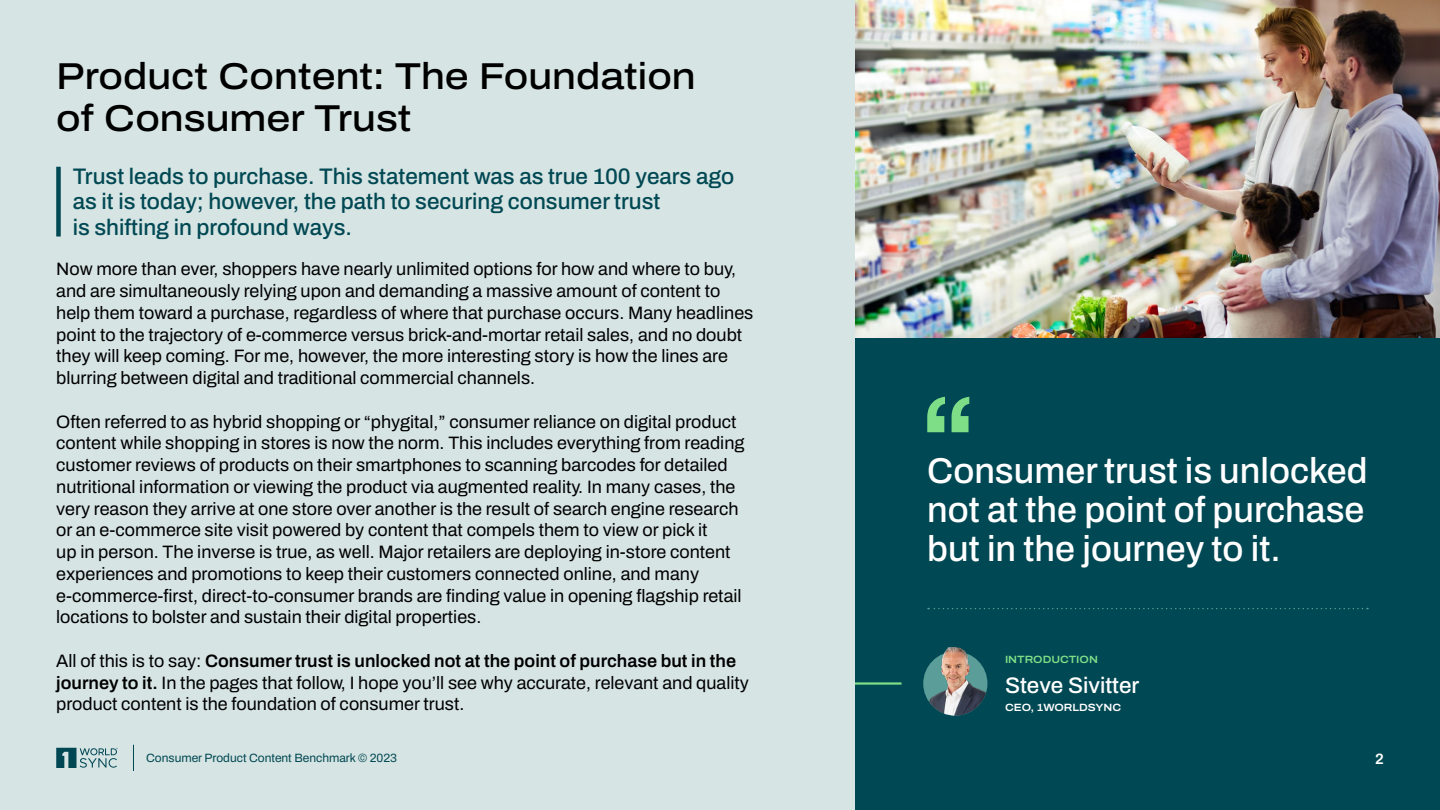
<style>
.page{position:relative;width:1440px;height:810px;background:#fff}
.page>*{position:absolute;margin:0;border:0;box-sizing:border-box;transform-origin:0 0}
.t1{font:500 37.5px/42px "Archivo Semi Expanded";color:#000}
.t2{font:500 36px/39px "Archivo";color:#fff;text-align:justify}
.t3{font:500 22.5px/25.5px "Archivo";color:#004853}
.t4{font:500 22.5px "Archivo";color:#fff}
.t5{font:18px/21.8px "Archivo";color:#000}
.t6{font:600 15px "Archivo";color:#fff}
.t7{font:12px "Archivo";color:#004853}
.t8{font:600 10.5px "Archivo Semi Expanded";color:#fff}
.t9{font:600 10.5px "Archivo Semi Expanded";color:#7ede88}
.s1{font-weight:600}
</style>
<div class="page">
<div style="left:855px;top:0;width:585px;height:810px;background:#004853"></div>
<div style="left:0;top:0;width:855px;height:810px;background:#d6e4e3"></div>
<div style="left:56px;top:167px;width:5px;height:70px;background:#004853"></div>
<svg style="left:56px;top:748px;width:62px;height:20px"></svg>
<svg style="left:133px;top:745px;width:1px;height:26px"></svg>
<svg style="left:927px;top:397px;width:42px;height:35px"></svg>
<hr style="left:855px;top:682px;width:47px;height:3px;background:#7ede88">
<img style="left:855px;top:0;width:585px;height:338px">
<svg style="left:928px;top:608px;width:440px;height:1px"></svg>
<img style="left:923px;top:646px;width:64px;height:70px">
<h1 class="t1" style="left:56px;top:55px;width:641px">Product Content: The Foundation of Consumer Trust</h1>
<p class="t3" style="left:73px;top:163px;width:663px">Trust leads to purchase. This statement was as true 100 years ago as it is today; however, the path to securing consumer trust<br>is shifting in profound ways.</p>
<p class="t5" style="left:56px;top:258px;width:699px">Now more than ever, shoppers have nearly unlimited options for how and where to buy, and are simultaneously relying upon and demanding a massive amount of content to help them toward a purchase, regardless of where that purchase occurs. Many headlines point to the trajectory of e-commerce versus brick-and-mortar retail sales, and no doubt they will keep coming. For me, however, the more interesting story is how the lines are blurring between digital and traditional commercial channels.</p>
<p class="t5" style="left:56px;top:411px;width:690px">Often referred to as hybrid shopping or “phygital,” consumer reliance on digital product content while shopping in stores is now the norm. This includes everything from reading customer reviews of products on their smartphones to scanning barcodes for detailed nutritional information or viewing the product via augmented reality. In many cases, the very reason they arrive at one store over another is the result of search engine research or an e-commerce site visit powered by content that compels them to view or pick it<br>up in person. The inverse is true, as well. Major retailers are deploying in-store content experiences and promotions to keep their customers connected online, and many e-commerce-first, direct-to-consumer brands are finding value in opening flagship retail locations to bolster and sustain their digital properties.</p>
<p class="t5" style="left:56px;top:650px;width:694px">All of this is to say: <span class="s1">Consumer trust is unlocked not at the point of purchase but in the journey to it.</span> In the pages that follow, I hope you’ll see why accurate, relevant and quality product content is the foundation of consumer trust.</p>
<p class="t7" style="left:146px;top:749px;width:252px">Consumer Product Content Benchmark © 2023</p>
<h2 class="t2" style="left:927px;top:451px;width:442px">Consumer trust is unlocked not at the point of purchase but in the journey to it.</h2>
<p class="t9" style="left:1005px;top:652px;width:94px">INTRODUCTION</p>
<p class="t4" style="left:1005px;top:669px;width:136px">Steve Sivitter</p>
<p class="t8" style="left:1005px;top:700px;width:118px">CEO, 1WORLDSYNC</p>
<p class="t6" style="left:1375px;top:748px;width:10px">2</p>
</div>
